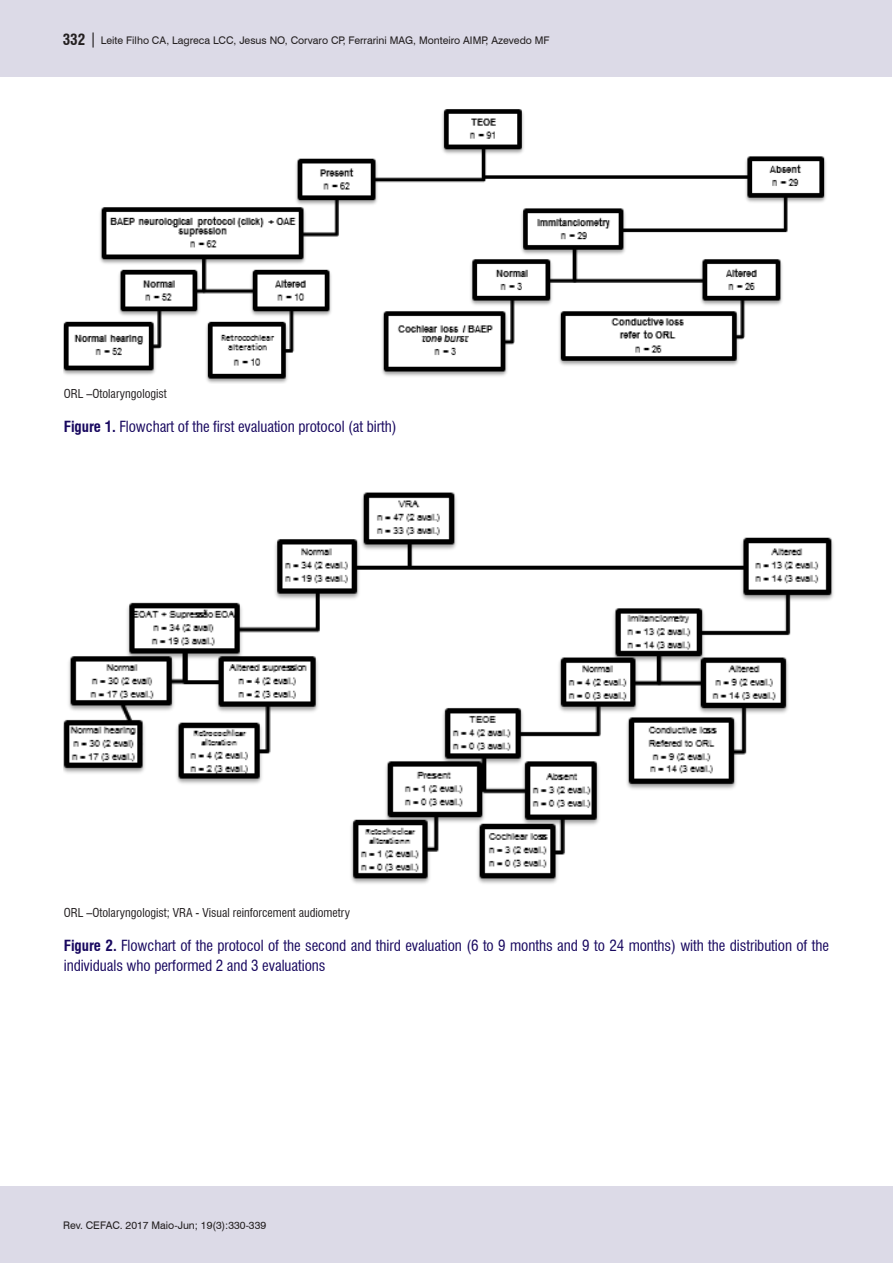
<style>
.page{position:relative;width:893px;height:1263px;background:#fff}
.page>*{position:absolute;margin:0;border:0;box-sizing:border-box;transform-origin:0 0}
.Titulo_tabelas_e_gr{font:condensed 15px/19.5px "Swiss 721 BT";letter-spacing:-.005em;color:#18085f}
.Legendas{font:condensed 12px "Swiss 721 BT";color:#231f20}
.Cabeço_autor_esquer{font:10.5px "Swiss 721 BT";color:#231f20}
.Legenda_b_esquerdo{font:10.5px "Swiss 721 BT";color:#231f20}
.s1{font-weight:700;font-stretch:condensed;font-size:15px}
.s2{font-size:15px}
.s3{font-weight:700}
</style>
<div class="page">
<div style="left:0;top:1186px;width:892px;height:77px;background:#dcdae7"></div>
<div style="left:0;top:0;width:892px;height:77px;background:#dcdae7"></div>
<img style="left:64px;top:109px;width:762px;height:274px">
<img style="left:64px;top:492px;width:770px;height:392px">
<p class="Cabeço_autor_esquer" style="left:63px;top:33px;width:488px"><span class="s1">332</span> <span class="s2">|</span> Leite Filho CA, Lagreca LCC, Jesus NO, Corvaro CP, Ferrarini MAG, Monteiro AIMP, Azevedo MF</p>
<p class="Legendas" style="left:64px;top:386px;width:105px">ORL –Otolaryngologist</p>
<p class="Titulo_tabelas_e_gr" style="left:64px;top:417px;width:334px"><span class="s3">Figure 1.</span> Flowchart of the first evaluation protocol (at birth)</p>
<p class="Legendas" style="left:64px;top:906px;width:288px">ORL –Otolaryngologist; VRA - Visual reinforcement audiometry</p>
<p class="Titulo_tabelas_e_gr" style="left:64px;top:936px;width:767px"><span class="s3">Figure 2.</span> Flowchart of the protocol of the second and third evaluation (6 to 9 months and 9 to 24 months) with the distribution of the individuals who performed 2 and 3 evaluations</p>
<p class="Legenda_b_esquerdo" style="left:63px;top:1218px;width:205px">Rev. CEFAC. 2017 Maio-Jun; 19(3):330-339</p>
</div>
